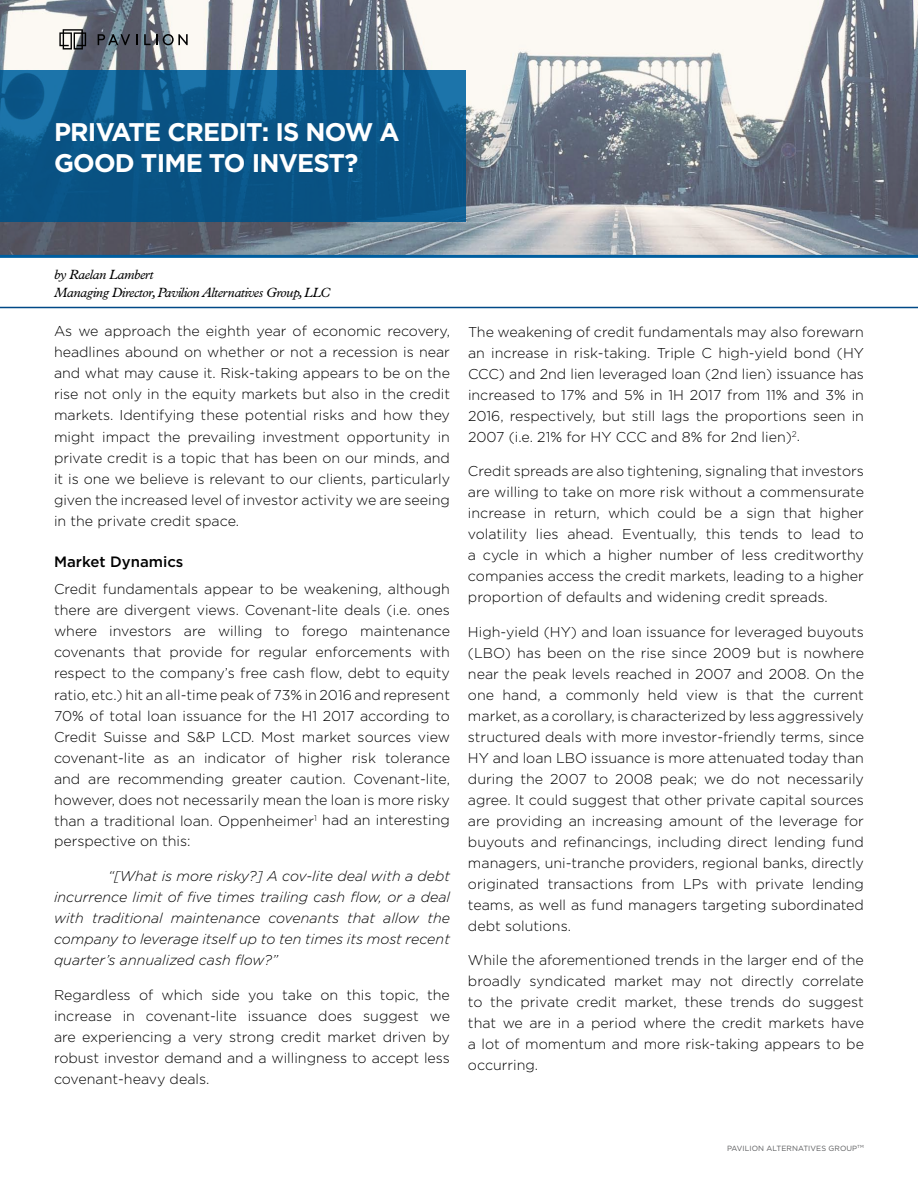
<style>
.page{position:relative;width:918px;height:1188px;background:#fff}
.page>*{position:absolute;margin:0;border:0;box-sizing:border-box;transform-origin:0 0}
.t1{font:700 25.5px/30.6px "Gotham";letter-spacing:-.03em;color:#fff}
.t2{font:500 15px "Gotham";color:#000}
.t3{font:300 14.25px/21px "Gotham";color:#000;text-align:justify}
.t4{font:italic 300 14.25px/21px "Gotham";color:#000;text-align:justify}
.t5{font:italic 13.5px/18px "Plantin Std";letter-spacing:-.03em;color:#000}
.t6{font:7.5px "Gotham";letter-spacing:.01em;color:#58595b}
</style>
<div class="page">
<img style="left:0;top:0;width:918px;height:255px">
<hr style="left:0;top:307px;width:918px;height:1px;background:#004987">
<hr style="left:0;top:255px;width:918px;height:3px;background:#005e9f">
<svg style="left:0;top:70px;width:465px;height:152px;background:#0b5789"></svg>
<svg style="left:98px;top:34px;width:32px;height:11px"></svg>
<svg style="left:144px;top:34px;width:44px;height:11px"></svg>
<svg style="left:59px;top:29px;width:27px;height:21px"></svg>
<h1 class="t1" style="left:54px;top:116px;width:347px">PRIVATE CREDIT: IS NOW A<br>GOOD TIME TO INVEST?</h1>
<p class="t5" style="left:54px;top:265px;width:278px">by Raelan Lambert<br>Managing Director, Pavilion Alternatives Group, LLC</p>
<p class="t3" style="left:54px;top:321px;width:398px">As we approach the eighth year of economic recovery, headlines abound on whether or not a recession is near and what may cause it. Risk-taking appears to be on the rise not only in the equity markets but also in the credit markets. Identifying these potential risks and how they might impact the prevailing investment opportunity in private credit is a topic that has been on our minds, and it is one we believe is relevant to our clients, particularly given the increased level of investor activity we are seeing in the private credit space.</p>
<p class="t2" style="left:54px;top:552px;width:131px">Market Dynamics</p>
<p class="t3" style="left:54px;top:579px;width:398px">Credit fundamentals appear to be weakening, although there are divergent views. Covenant-lite deals (i.e. ones where investors are willing to forego maintenance covenants that provide for regular enforcements with respect to the company’s free cash flow, debt to equity ratio, etc.) hit an all-time peak of 73% in 2016 and represent 70% of total loan issuance for the H1 2017 according to Credit Suisse and S&amp;P LCD. Most market sources view covenant-lite as an indicator of higher risk tolerance and are recommending greater caution. Covenant-lite, however, does not necessarily mean the loan is more risky than a traditional loan. Oppenheimer<sup>1</sup> had an interesting perspective on this:</p>
<p class="t4" style="left:54px;top:865px;width:398px;text-indent:54px">“[What is more risky?] A cov-lite deal with a debt incurrence limit of five times trailing cash flow, or a deal with traditional maintenance covenants that allow the company to leverage itself up to ten times its most recent quarter’s annualized cash flow?”</p>
<p class="t3" style="left:54px;top:984px;width:398px">Regardless of which side you take on this topic, the increase in covenant-lite issuance does suggest we are experiencing a very strong credit market driven by robust investor demand and a willingness to accept less covenant-heavy deals.</p>
<p class="t3" style="left:468px;top:321px;width:398px">The weakening of credit fundamentals may also forewarn an increase in risk-taking. Triple C high-yield bond (HY CCC) and 2nd lien leveraged loan (2nd lien) issuance has increased to 17% and 5% in 1H 2017 from 11% and 3% in 2016, respectively, but still lags the proportions seen in 2007 (i.e. 21% for HY CCC and 8% for 2nd lien)<sup>2</sup>.</p>
<p class="t3" style="left:468px;top:460px;width:398px">Credit spreads are also tightening, signaling that investors are willing to take on more risk without a commensurate increase in return, which could be a sign that higher volatility lies ahead. Eventually, this tends to lead to a cycle in which a higher number of less creditworthy companies access the credit markets, leading to a higher proportion of defaults and widening credit spreads.</p>
<p class="t3" style="left:468px;top:621px;width:398px">High-yield (HY) and loan issuance for leveraged buyouts (LBO) has been on the rise since 2009 but is nowhere near the peak levels reached in 2007 and 2008. On the one hand, a commonly held view is that the current market, as a corollary, is characterized by less aggressively structured deals with more investor-friendly terms, since HY and loan LBO issuance is more attenuated today than during the 2007 to 2008 peak; we do not necessarily agree. It could suggest that other private capital sources are providing an increasing amount of the leverage for buyouts and refinancings, including direct lending fund managers, uni-tranche providers, regional banks, directly originated transactions from LPs with private lending teams, as well as fund managers targeting subordinated debt solutions.</p>
<p class="t3" style="left:468px;top:949px;width:398px">While the aforementioned trends in the larger end of the broadly syndicated market may not directly correlate to the private credit market, these trends do suggest that we are in a period where the credit markets have a lot of momentum and more risk-taking appears to be occurring.</p>
<p class="t6" style="left:727px;top:1143px;width:138px">PAVILION ALTERNATIVES GROUP<sup>TM</sup></p>
</div>
